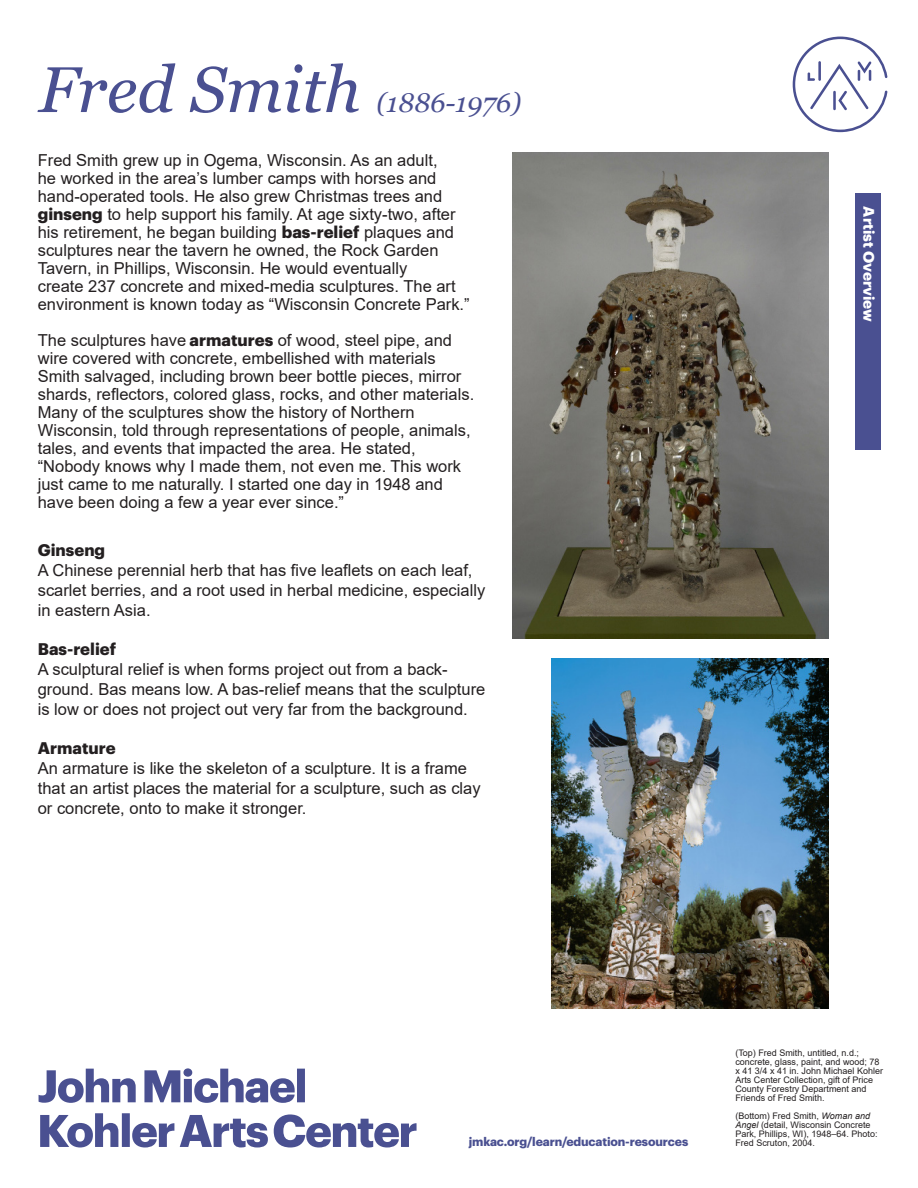
<style>
.page{position:relative;width:918px;height:1188px;background:#fff}
.page>*{position:absolute;margin:0;border:0;box-sizing:border-box;transform-origin:0 0}
.t1{font:italic 64.5px "Georgia";color:#4a5091}
.t2{font:italic 27px "Georgia";color:#4a5091}
.t3{font:16.5px/18px "Arial";color:#231f20}
.t4{font:700 16.5px "Graphik";color:#231f20}
.t5{font:700 15px "Graphik";color:#fff}
.t6{font:700 12.15px "Graphik";letter-spacing:-.01em;color:#4a5091}
.t7{font:9px/9px "Arial";color:#231f20}
.s1{font-family:"Graphik";font-weight:700}
.s2{font-style:italic}
</style>
<div class="page">
<svg style="left:793px;top:37px;width:95px;height:95px"></svg>
<hr style="left:818px;top:61px;width:3px;height:20px;background:#4a5091">
<svg style="left:40px;top:1113px;width:377px;height:35px"></svg>
<svg style="left:39px;top:1068px;width:266px;height:35px"></svg>
<div style="left:855px;top:194px;width:25px;height:256px;background:#4a5091"></div>
<img style="left:552px;top:659px;width:276px;height:350px">
<img style="left:512px;top:152px;width:316px;height:487px">
<p class="t1" style="left:39px;top:49px;width:324px">Fred Smith</p>
<p class="t2" style="left:376px;top:86px;width:147px">(1886-1976)</p>
<p class="t3" style="left:38px;top:151px;width:433px">Fred Smith grew up in Ogema, Wisconsin. As an adult,<br>he worked in the area’s lumber camps with horses and hand-operated tools. He also grew Christmas trees and <span class="s1">ginseng</span> to help support his family. At age sixty-two, after his retirement, he began building <span class="s1">bas-relief</span> plaques and sculptures near the tavern he owned, the Rock Garden Tavern, in Phillips, Wisconsin. He would eventually<br>create 237 concrete and mixed-media sculptures. The art environment is known today as “Wisconsin Concrete Park.”</p>
<p class="t3" style="left:38px;top:331px;width:438px">The sculptures have <span class="s1">armatures</span> of wood, steel pipe, and wire covered with concrete, embellished with materials Smith salvaged, including brown beer bottle pieces, mirror shards, reflectors, colored glass, rocks, and other materials.<br>Many of the sculptures show the history of Northern Wisconsin, told through representations of people, animals, tales, and events that impacted the area. He stated, “Nobody knows why I made them, not even me. This work just came to me naturally. I started one day in 1948 and have been doing a few a year ever since.”</p>
<p class="t4" style="left:38px;top:537px;width:69px">Ginseng</p>
<p class="t3" style="left:38px;top:561px;width:436px">A Chinese perennial herb that has five leaflets on each leaf,</p>
<p class="t3" style="left:38px;top:580px;width:449px;line-height:19.8px">scarlet berries, and a root used in herbal medicine, especially in eastern Asia.</p>
<p class="t4" style="left:38px;top:636px;width:80px">Bas-relief</p>
<p class="t3" style="left:38px;top:659px;width:449px;line-height:19.8px">A sculptural relief is when forms project out from a back&shy;ground. Bas means low. A bas-relief means that the sculpture is low or does not project out very far from the background.</p>
<p class="t4" style="left:38px;top:735px;width:79px">Armature</p>
<p class="t3" style="left:38px;top:758px;width:444px;line-height:19.8px">An armature is like the skeleton of a sculpture. It is a frame that an artist places the material for a sculpture, such as clay or concrete, onto to make it stronger.</p>
<p class="t5" style="left:881px;top:206px;width:117px;rotate:90deg">Artist Overview</p>
<p class="t7" style="left:735px;top:1048px;width:149px">(Top) Fred Smith, untitled, n.d.; concrete, glass, paint, and wood; 78 x 41 3/4 x 41 in. John Michael Kohler<br>Arts Center Collection, gift of Price<br>County Forestry Department and<br>Friends of Fred Smith.</p>
<p class="t7" style="left:735px;top:1111px;width:144px">(Bottom) Fred Smith, <span class="s2">Woman and<br>Angel</span> (detail, Wisconsin Concrete<br>Park, Phillips, WI), 1948–64. Photo:</p>
<p class="t6" style="left:469px;top:1132px;width:221px">jmkac.org/learn/education-resources</p>
<p class="t7" style="left:735px;top:1138px;width:81px">Fred Scruton, 2004.</p>
</div>
